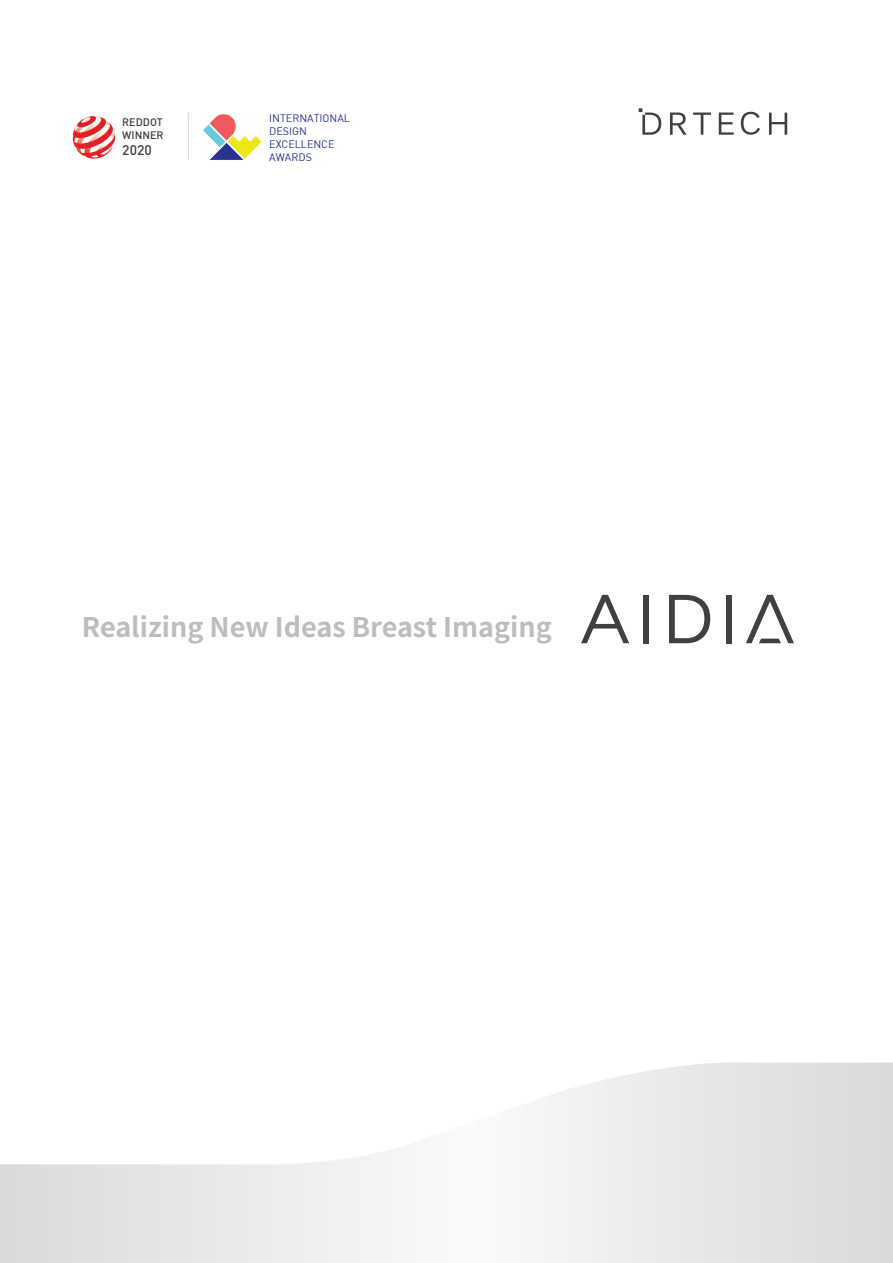
<style>
.page{position:relative;width:893px;height:1263px;background:#fff}
.page>*{position:absolute;margin:0;border:0;box-sizing:border-box;transform-origin:0 0}
.t1{font:700 27px "Noto Sans CJ Kjp";color:#bbbdbf}
.t2{font:13.8px "Dinmed";color:#404041}
.t3{font:10.65px/12.9px "Dinreg";color:#2a338f}
.t4{font:10.65px/12.9px "Dinmed";color:#404041}
</style>
<div class="page">
<svg style="left:0;top:1062px;width:893px;height:201px"></svg>
<svg style="left:670px;top:113px;width:17px;height:22px"></svg>
<svg style="left:693px;top:113px;width:18px;height:22px"></svg>
<svg style="left:719px;top:113px;width:15px;height:22px"></svg>
<svg style="left:741px;top:112px;width:19px;height:23px"></svg>
<svg style="left:769px;top:113px;width:18px;height:22px"></svg>
<svg style="left:639px;top:108px;width:22px;height:27px"></svg>
<svg style="left:581px;top:595px;width:48px;height:48px"></svg>
<div style="left:643px;top:595px;width:6px;height:48px;background:#404041"></div>
<div style="left:726px;top:595px;width:6px;height:48px;background:#404041"></div>
<svg style="left:669px;top:595px;width:41px;height:48px"></svg>
<svg style="left:746px;top:595px;width:48px;height:48px"></svg>
<img style="left:203px;top:114px;width:59px;height:46px">
<img style="left:72px;top:116px;width:44px;height:43px">
<hr style="left:188px;top:113px;width:1px;height:47px;background:#d0d2d3">
<p class="t4" style="left:122px;top:115px;width:43px">REDDOT<br>WINNER</p>
<p class="t2" style="left:122px;top:142px;width:31px">2020</p>
<p class="t3" style="left:269px;top:112px;width:82px">INTERNATIONAL<br>DESIGN<br>EXCELLENCE<br>AWARDS</p>
<h1 class="t1" style="left:82px;top:612px;width:471px">Realizing New Ideas Breast Imaging</h1>
</div>
